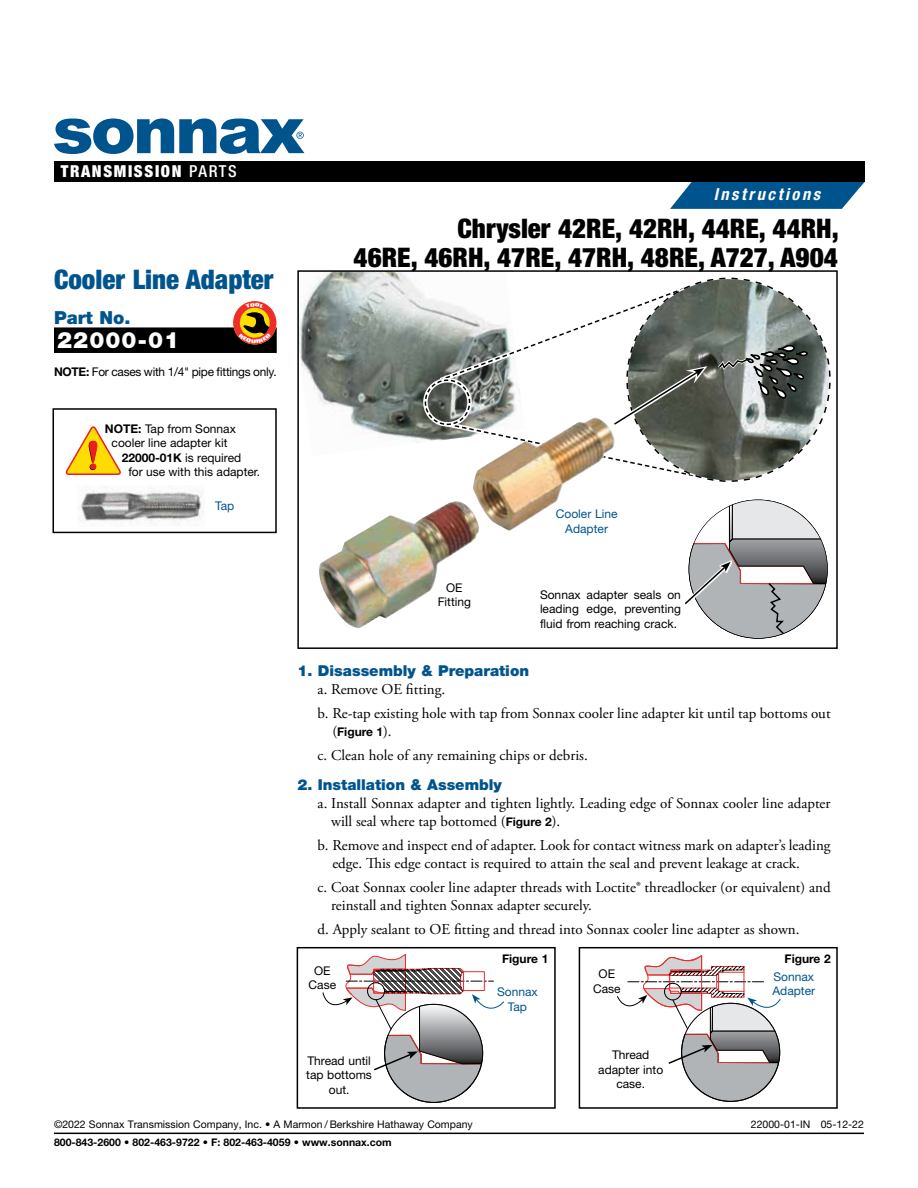
<style>
.page{position:relative;width:918px;height:1188px;background:#fff}
.page>*{position:absolute;margin:0;border:0;box-sizing:border-box;transform-origin:0 0}
.t1{font:900 condensed 27px/28.5px "Helvetica Neue LT Std";color:#000;text-align:right}
.t2{font:900 condensed 27px "Helvetica Neue LT Std";color:#00548e}
.t3{font:900 22.5px "Helvetica Neue LT Std";letter-spacing:.05em;color:#fff}
.t4{font:900 18px "Helvetica Neue LT Std";color:#00548e}
.t5{font:900 condensed 16.5px "Helvetica Neue LT Std";letter-spacing:.1em;color:#fff}
.t6{font:italic 700 condensed 16.5px "Helvetica Neue LT Std";letter-spacing:.155em;color:#fff}
.t7{font:15px/18px "Adobe Garamond Pro";color:#000}
.t8{font:900 15px "Helvetica Neue LT Std";color:#00548e}
.t9{font:12px/14.4px "Helvetica Neue LT Std";color:#000;text-align:center}
.t10{font:12px/14.4px "Helvetica Neue LT Std";color:#00548e;text-align:center}
.t11{font:12px "Helvetica Neue LT Std";letter-spacing:-.02em;color:#000}
.t12{font:700 12px "Helvetica Neue LT Std";color:#000}
.t13{font:10.5px "Helvetica Neue LT Std";color:#000}
.t14{font:700 10.5px "Helvetica Neue LT Std";color:#000}
.s1{font-weight:500}
.s2{font-weight:700}
.s3{font-family:"Adobe Garamond Pro";font-weight:400;font-size:15px}
.s4{font-family:"Helvetica Neue LT Std";font-weight:700;font-size:12px}
</style>
<div class="page">
<div style="left:579px;top:947px;width:259px;height:162px;border:2px solid #000"></div>
<div style="left:297px;top:947px;width:259px;height:162px;border:2px solid #000"></div>
<div style="left:54px;top:327px;width:223px;height:26px;background:#000"></div>
<svg style="left:322px;top:954px;width:182px;height:149px"></svg>
<svg style="left:617px;top:955px;width:164px;height:147px"></svg>
<img style="left:300px;top:273px;width:122px;height:145px">
<div style="left:297px;top:270px;width:541px;height:379px;border:2px solid #000"></div>
<img style="left:319px;top:418px;width:246px;height:210px">
<svg style="left:422px;top:277px;width:409px;height:206px"></svg>
<svg style="left:684px;top:500px;width:144px;height:139px"></svg>
<img style="left:79px;top:487px;width:124px;height:37px">
<div style="left:52px;top:408px;width:225px;height:125px;border:2px solid #000"></div>
<svg style="left:66px;top:426px;width:55px;height:49px"></svg>
<hr style="left:54px;top:1133px;width:810px;height:1px;background:#000">
<svg style="left:670px;top:182px;width:195px;height:27px;background:#1e689b"></svg>
<div style="left:54px;top:161px;width:811px;height:21px;background:#000"></div>
<svg style="left:54px;top:119px;width:250px;height:35px"></svg>
<svg style="left:233px;top:301px;width:43px;height:43px"></svg>
<p class="t5" style="left:61px;top:161px;width:178px">TRANSMISSION <span class="s1">PARTS</span></p>
<h1 class="t2" style="left:54px;top:263px;width:221px">Cooler Line Adapter</h1>
<p class="t4" style="left:54px;top:307px;width:78px">Part No.</p>
<h2 class="t3" style="left:57px;top:327px;width:124px">22000-01</h2>
<p class="t11" style="left:54px;top:365px;width:224px"><span class="s2">NOTE:</span> For cases with 1/4" pipe fittings only.</p>
<p class="t9" style="left:105px;top:421px;width:132px"><span class="s2">NOTE:</span> Tap from Sonnax</p>
<p class="t9" style="left:112px;top:435px;width:117px">cooler line adapter kit</p>
<p class="t9" style="left:122px;top:450px;width:121px"><span class="s2">22000-01K</span> is required</p>
<p class="t9" style="left:128px;top:464px;width:133px">for use with this adapter.</p>
<p class="t10" style="left:215px;top:498px;width:21px">Tap</p>
<p class="t6" style="left:714px;top:185px;width:108px">Instructions</p>
<h1 class="t1" style="left:354px;top:214px;width:487px">Chrysler 42RE, 42RH, 44RE, 44RH,<br>46RE, 46RH, 47RE, 47RH, 48RE, A727, A904</h1>
<p class="t9" style="left:438px;top:580px;width:35px">OE<br>Fitting</p>
<p class="t10" style="left:556px;top:507px;width:63px">Cooler Line<br>Adapter</p>
<p class="t9" style="left:540px;top:587px;width:142px;text-align:justify">Sonnax adapter seals on leading edge, preventing fluid from reaching crack.</p>
<p class="t8" style="left:297px;top:661px;width:233px">1. Disassembly &amp; Preparation</p>
<p class="t7" style="left:318px;top:677px;width:514px;line-height:24px">a. Remove OE fitting.<br>b. Re-tap existing hole with tap from Sonnax cooler line adapter kit until tap bottoms out</p>
<p class="t12" style="left:332px;top:724px;width:61px"><span class="s3">(</span>Figure 1<span class="s3">).</span></p>
<p class="t7" style="left:318px;top:746px;width:272px">c. Clean hole of any remaining chips or debris.</p>
<p class="t8" style="left:297px;top:776px;width:206px">2. Installation &amp; Assembly</p>
<p class="t7" style="left:331px;top:795px;width:501px;text-indent:-14px">a. Install Sonnax adapter and tighten lightly. Leading edge of Sonnax cooler line adapter will seal where tap bottomed (<span class="s4">Figure 2</span>).</p>
<p class="t7" style="left:332px;top:837px;width:500px;text-indent:-15px">b. Remove and inspect end of adapter. Look for contact witness mark on adapter’s leading edge. This edge contact is required to attain the seal and prevent leakage at crack.</p>
<p class="t7" style="left:331px;top:879px;width:501px;text-indent:-14px">c. Coat Sonnax cooler line adapter threads with Loctite® threadlocker (or equivalent) and reinstall and tighten Sonnax adapter securely.</p>
<p class="t7" style="left:318px;top:921px;width:483px">d. Apply sealant to OE fitting and thread into Sonnax cooler line adapter as shown.</p>
<p class="t9" style="left:309px;top:963px;width:29px">OE<br>Case</p>
<p class="t12" style="left:502px;top:951px;width:48px">Figure 1</p>
<p class="t12" style="left:785px;top:951px;width:48px">Figure 2</p>
<p class="t9" style="left:593px;top:967px;width:29px">OE<br>Case</p>
<p class="t10" style="left:772px;top:969px;width:44px;text-align:left">Sonnax<br>Adapter</p>
<p class="t10" style="left:497px;top:985px;width:42px">Sonnax<br>Tap</p>
<p class="t9" style="left:306px;top:1053px;width:67px">Thread until tap bottoms out.</p>
<p class="t9" style="left:598px;top:1048px;width:67px">Thread adapter into case.</p>
<p class="t13" style="left:54px;top:1118px;width:420px">©2022 Sonnax Transmission Company, Inc. • A Marmon / Berkshire Hathaway Company</p>
<p class="t13" style="left:751px;top:1118px;width:115px">22000-01-IN 05-12-22</p>
<p class="t14" style="left:54px;top:1136px;width:339px">800-843-2600 • 802-463-9722 • F: 802-463-4059 • www.sonnax.com</p>
</div>
